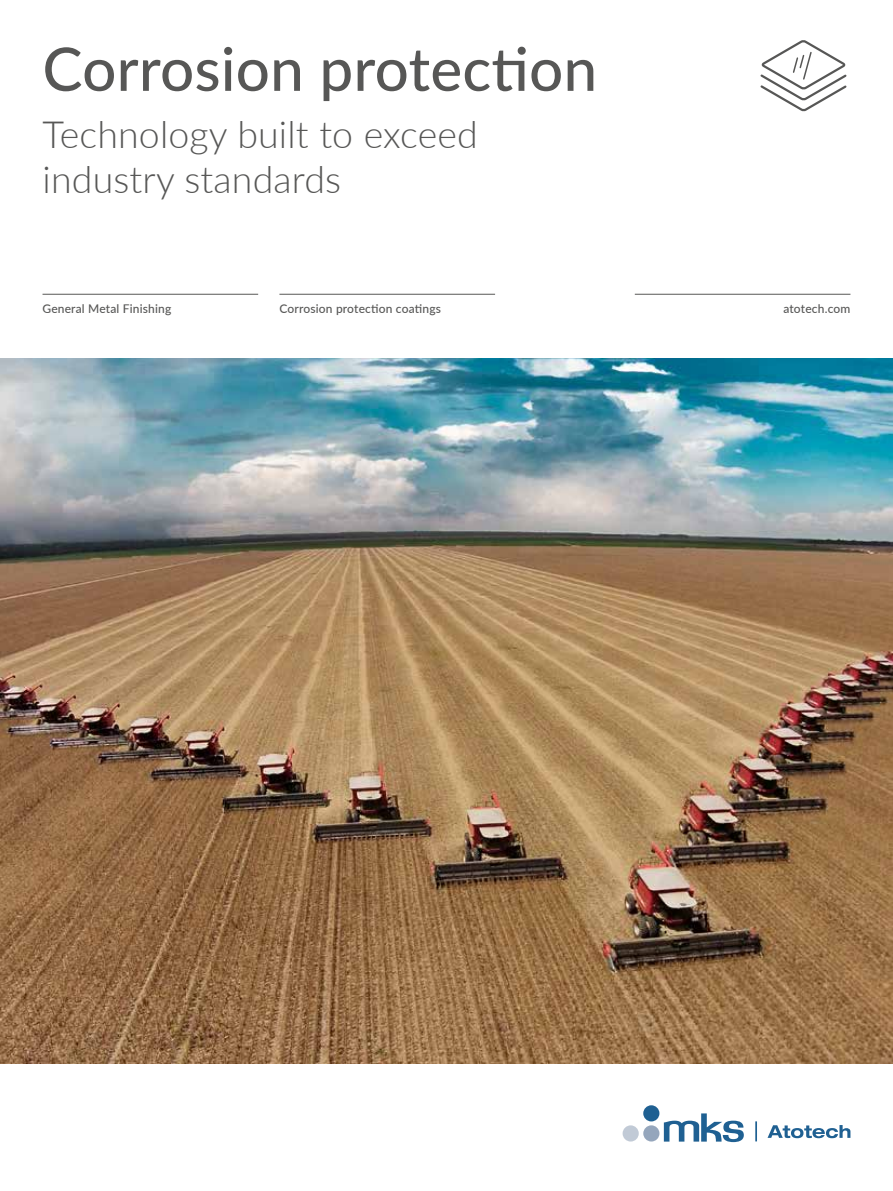
<style>
.page{position:relative;width:893px;height:1191px;background:#fff}
.page>*{position:absolute;margin:0;border:0;box-sizing:border-box;transform-origin:0 0}
.t1{font:500 60px "Lato";letter-spacing:.005em;color:#575756}
.t2{font:300 37.5px/45px "Lato";letter-spacing:.005em;color:#575756}
.t3{font:500 12px "Lato";letter-spacing:.015em;color:#575756}
</style>
<div class="page">
<img style="left:0;top:358px;width:893px;height:705px">
<svg style="left:767px;top:1125px;width:83px;height:13px"></svg>
<div style="left:643px;top:1105px;width:16px;height:16px;background:#1f6092;border-radius:50%"></div>
<div style="left:643px;top:1125px;width:16px;height:16px;background:#95a6bc;border-radius:50%"></div>
<div style="left:623px;top:1125px;width:16px;height:16px;background:#c1cad6;border-radius:50%"></div>
<svg style="left:664px;top:1113px;width:80px;height:29px"></svg>
<hr style="left:755px;top:1121px;width:2px;height:20px;background:#1f6092">
<hr style="left:635px;top:294px;width:215px;height:1px;background:#575756">
<hr style="left:43px;top:294px;width:215px;height:1px;background:#575756">
<hr style="left:279px;top:294px;width:216px;height:1px;background:#575756">
<svg style="left:760px;top:40px;width:87px;height:72px"></svg>
<h1 class="t1" style="left:43px;top:26px;width:556px">Corrosion protection</h1>
<h2 class="t2" style="left:43px;top:110px;width:437px">Technology built to exceed industry standards</h2>
<p class="t3" style="left:43px;top:300px;width:130px">General Metal Finishing</p>
<p class="t3" style="left:279px;top:300px;width:163px">Corrosion protection coatings</p>
<p class="t3" style="left:783px;top:300px;width:69px">atotech.com</p>
</div>
